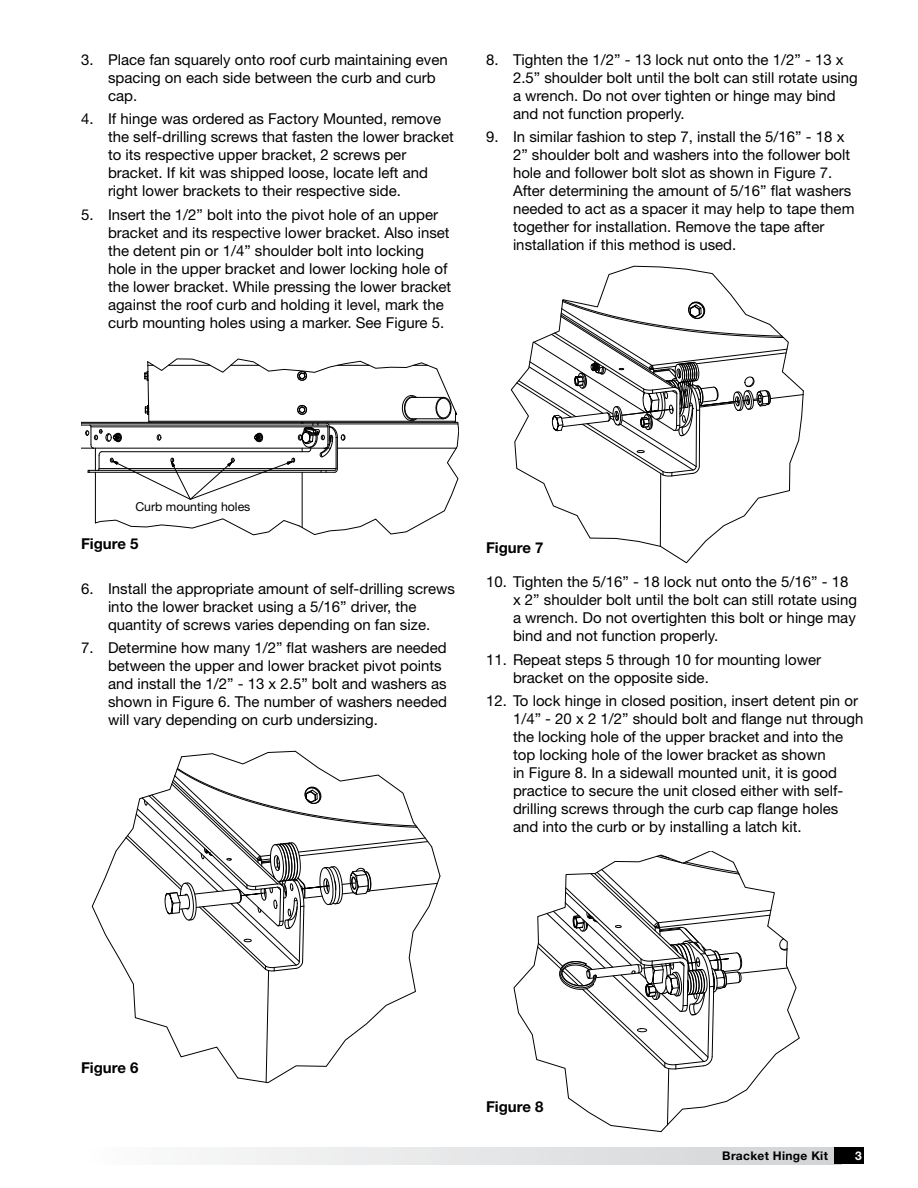
<style>
.page{position:relative;width:918px;height:1188px;background:#fff}
.page>*{position:absolute;margin:0;border:0;box-sizing:border-box;transform-origin:0 0}
.t1{font:15px/18px "Helvetica Neue LT Std";color:#000}
.t2{font:700 15px "Helvetica Neue LT Std";color:#000}
.t3{font:13.35px/15.9px "Tahoma";letter-spacing:-.005em;color:#000;text-align:center}
.t4{font:12.3px/14.5px "Tahoma";color:#000;text-align:center}
.t5{font:12.3px "Helvetica Neue LT Std";color:#000}
.t6{font:700 12px "Helvetica Neue LT Std";letter-spacing:.025em;color:#000}
.t7{font:700 12px "Helvetica Neue LT Std";color:#fff}
</style>
<div class="page">
<div style="left:81px;top:1148px;width:760px;height:16px;background:linear-gradient(to right,#fdfdfd,#d1d3d4)"></div>
<div style="left:834px;top:1148px;width:30px;height:16px;background:#000"></div>
<svg style="left:81px;top:358px;width:378px;height:178px"></svg>
<svg style="left:91px;top:750px;width:350px;height:333px"></svg>
<svg style="left:510px;top:265px;width:294px;height:299px"></svg>
<svg style="left:514px;top:851px;width:286px;height:281px"></svg>
<p class="t1" style="left:108px;top:50px;width:341px;text-indent:-27px">3. Place fan squarely onto roof curb maintaining even spacing on each side between the curb and curb cap.</p>
<p class="t1" style="left:108px;top:110px;width:347px;text-indent:-27px">4. If hinge was ordered as Factory Mounted, remove the self-drilling screws that fasten the lower bracket to its respective upper bracket, 2 screws per bracket. If kit was shipped loose, locate left and right lower brackets to their respective side.</p>
<p class="t1" style="left:108px;top:205px;width:345px;text-indent:-27px">5. Insert the 1/2” bolt into the pivot hole of an upper bracket and its respective lower bracket. Also inset the detent pin or 1/4” shoulder bolt into locking hole in the upper bracket and lower locking hole of the lower bracket. While pressing the lower bracket against the roof curb and holding it level, mark the curb mounting holes using a marker. See Figure 5.</p>
<p class="t1" style="left:513px;top:50px;width:346px;text-indent:-27px">8. Tighten the 1/2” - 13 lock nut onto the 1/2” - 13 x 2.5” shoulder bolt until the bolt can still rotate using a wrench. Do not over tighten or hinge may bind and not function properly.</p>
<p class="t1" style="left:513px;top:128px;width:343px;text-indent:-27px">9. In similar fashion to step 7, install the 5/16” - 18 x 2” shoulder bolt and washers into the follower bolt hole and follower bolt slot as shown in Figure 7.<br>After determining the amount of 5/16” flat washers needed to act as a spacer it may help to tape them together for installation. Remove the tape after installation if this method is used.</p>
<p class="t5" style="left:135px;top:499px;width:117px">Curb mounting holes</p>
<p class="t2" style="left:81px;top:534px;width:59px">Figure 5</p>
<p class="t1" style="left:108px;top:579px;width:348px;text-indent:-27px">6. Install the appropriate amount of self-drilling screws into the lower bracket using a 5/16” driver, the quantity of screws varies depending on fan size.</p>
<p class="t1" style="left:108px;top:639px;width:340px;text-indent:-27px">7. Determine how many 1/2” flat washers are needed between the upper and lower bracket pivot points and install the 1/2” - 13 x 2.5” bolt and washers as shown in Figure 6. The number of washers needed will vary depending on curb undersizing.</p>
<p class="t4" style="left:233px;top:587px;width:82px">DETAIL E<br>SCALE 0.29 : 1</p>
<p class="t2" style="left:486px;top:538px;width:59px">Figure 7</p>
<p class="t1" style="left:513px;top:573px;width:346px;text-indent:-27px">10. Tighten the 5/16” - 18 lock nut onto the 5/16” - 18 x 2” shoulder bolt until the bolt can still rotate using a wrench. Do not overtighten this bolt or hinge may bind and not function properly.</p>
<p class="t1" style="left:513px;top:650px;width:310px;text-indent:-27px">11. Repeat steps 5 through 10 for mounting lower bracket on the opposite side.</p>
<p class="t1" style="left:513px;top:692px;width:352px;text-indent:-27px">12. To lock hinge in closed position, insert detent pin or 1/4” - 20 x 2 1/2” should bolt and flange nut through the locking hole of the upper bracket and into the top locking hole of the lower bracket as shown<br>in Figure 8. In a sidewall mounted unit, it is good practice to secure the unit closed either with self&shy;drilling screws through the curb cap flange holes and into the curb or by installing a latch kit.</p>
<p class="t3" style="left:656px;top:635px;width:71px">DETAIL B<br>SCALE 1 / 2</p>
<p class="t2" style="left:81px;top:1059px;width:59px">Figure 6</p>
<p class="t2" style="left:486px;top:1098px;width:59px">Figure 8</p>
<p class="t6" style="left:722px;top:1148px;width:107px">Bracket Hinge Kit</p>
<p class="t7" style="left:855px;top:1148px;width:8px">3</p>
</div>
